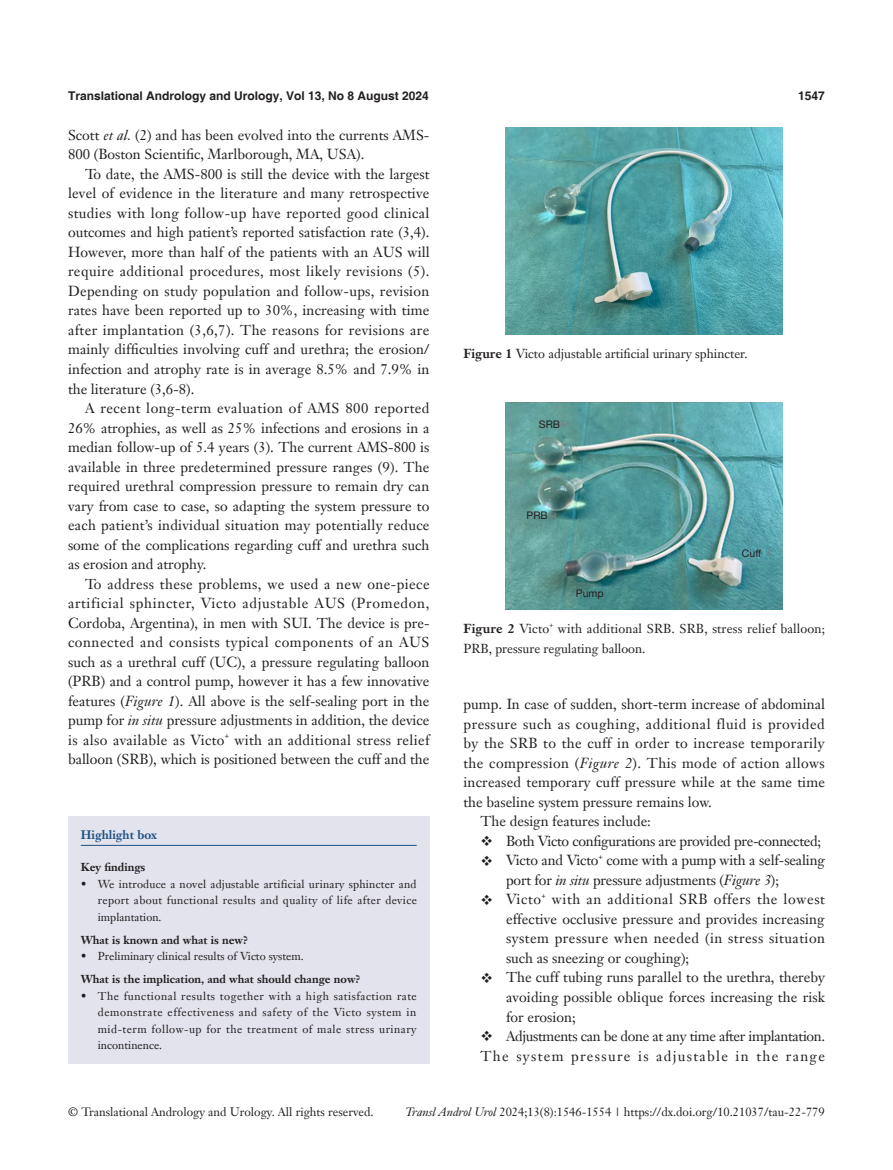
<style>
.page{position:relative;width:893px;height:1170px;background:#fff}
.page>*{position:absolute;margin:0;border:0;box-sizing:border-box;transform-origin:0 0}
.t1{font:14.25px/19.5px "Janson Text LT";color:#231f20;text-align:justify}
.t2{font:14.25px "Janson Text LT";letter-spacing:-.02em;color:#231f20}
.t3{font:14.25px "Janson Text LT";letter-spacing:-.025em;color:#231f20}
.t4{font:14.25px "Janson Text LT";letter-spacing:.095em;color:#231f20}
.t5{font:12.75px/19.5px "Janson Text LT";color:#231f20}
.t6{font:700 12.75px "Janson Text LT";letter-spacing:.01em;color:#231f20}
.t7{font:12px "Janson Text LT";color:#231f20}
.t8{font:700 12px "Helvetica";color:#231f20}
.Cite{font:700 12px "Janson Text LT";color:#1c5085}
.box-zhengwen{font:11.25px/16.5px "Janson Text LT";letter-spacing:.03em;color:#231f20;text-align:justify}
.box-biaoti-1_5mm{font:700 11.25px "Janson Text LT";color:#231f20}
.box-zhengwen-2{font:11.25px "Janson Text LT";color:#231f20}
.box-biaoti{font:700 11.25px "Janson Text LT";color:#231f20}
.t9{font:10.5px "Helvetica Neue LT Pro";color:#231f20}
.t10{font:8.25px "Janson Text LT";color:#231f20}
.t11{font:7.5px "Janson Text LT";color:#231f20}
.s1{font-style:italic}
.s2{font-weight:700}
.s3{font-weight:400}
</style>
<div class="page">
<div style="left:68px;top:815px;width:361px;height:248px;background:#e2e3ec"></div>
<hr style="left:81px;top:844px;width:336px;height:1px;background:#1c5085">
<img style="left:506px;top:128px;width:276px;height:207px">
<img style="left:506px;top:403px;width:276px;height:206px">
<p class="t8" style="left:68px;top:88px;width:362px">Translational Andrology and Urology, Vol 13, No 8 August 2024</p>
<p class="t8" style="left:798px;top:88px;width:28px">1547</p>
<p class="t1" style="left:68px;top:125px;width:363px">Scott <span class="s1">et al.</span> (2) and has been evolved into the currents AMS-<br>800 (Boston Scientific, Marlborough, MA, USA).</p>
<p class="t1" style="left:68px;top:164px;width:363px;text-indent:17px">To date, the AMS-800 is still the device with the largest level of evidence in the literature and many retrospective studies with long follow-up have reported good clinical outcomes and high patient’s reported satisfaction rate (3,4).<br>However, more than half of the patients with an AUS will require additional procedures, most likely revisions (5).<br>Depending on study population and follow-ups, revision rates have been reported up to 30%, increasing with time after implantation (3,6,7). The reasons for revisions are mainly difficulties involving cuff and urethra; the erosion/ infection and atrophy rate is in average 8.5% and 7.9% in the literature (3,6-8).</p>
<p class="t1" style="left:68px;top:398px;width:363px;text-indent:17px">A recent long-term evaluation of AMS 800 reported 26% atrophies, as well as 25% infections and erosions in a median follow-up of 5.4 years (3). The current AMS-800 is available in three predetermined pressure ranges (9). The required urethral compression pressure to remain dry can vary from case to case, so adapting the system pressure to each patient’s individual situation may potentially reduce some of the complications regarding cuff and urethra such as erosion and atrophy.</p>
<p class="t1" style="left:68px;top:573px;width:363px;text-indent:17px">To address these problems, we used a new one-piece artificial sphincter, Victo adjustable AUS (Promedon, Cordoba, Argentina), in men with SUI. The device is pre&shy;connected and consists typical components of an AUS such as a urethral cuff (UC), a pressure regulating balloon (PRB) and a control pump, however it has a few innovative features (<span class="s1">Figure 1</span>). All above is the self-sealing port in the pump for <span class="s1">in situ</span> pressure adjustments in addition, the device is also available as Victo</p>
<p class="t1" style="left:68px;top:729px;width:363px;text-align:right">with an additional stress relief<br>balloon (SRB), which is positioned between the cuff and the</p>
<p class="t10" style="left:225px;top:729px;width:6px">+</p>
<p class="Cite" style="left:81px;top:827px;width:78px">Highlight box</p>
<p class="box-biaoti" style="left:81px;top:860px;width:66px">Key findings</p>
<p class="box-zhengwen" style="left:98px;top:875px;width:321px;text-indent:-17px">• We introduce a novel adjustable artificial urinary sphincter and report about functional results and quality of life after device implantation.</p>
<p class="box-biaoti-1_5mm" style="left:81px;top:932px;width:169px">What is known and what is new?</p>
<p class="box-zhengwen-2" style="left:81px;top:949px;width:224px">• Preliminary clinical results of Victo system.</p>
<p class="box-biaoti-1_5mm" style="left:81px;top:971px;width:281px">What is the implication, and what should change now?</p>
<p class="box-zhengwen" style="left:98px;top:987px;width:320px;text-indent:-17px">• The functional results together with a high satisfaction rate demonstrate effectiveness and safety of the Victo system in mid-term follow-up for the treatment of male stress urinary incontinence.</p>
<p class="t5" style="left:463px;top:344px;width:286px"><span class="s2">Figure 1</span> Victo adjustable artificial urinary sphincter.</p>
<p class="t9" style="left:539px;top:418px;width:23px">SRB</p>
<p class="t9" style="left:526px;top:508px;width:23px">PRB</p>
<p class="t9" style="left:576px;top:586px;width:29px">Pump</p>
<p class="t9" style="left:742px;top:546px;width:21px">Cuff</p>
<p class="t5" style="left:463px;top:619px;width:363px;text-indent:94px">with additional SRB. SRB, stress relief balloon;<br>PRB, pressure regulating balloon.</p>
<p class="t6" style="left:463px;top:620px;width:87px">Figure 2 <span class="s3">Victo</span></p>
<p class="t11" style="left:549px;top:619px;width:5px">+</p>
<p class="t1" style="left:463px;top:694px;width:363px">pump. In case of sudden, short-term increase of abdominal pressure such as coughing, additional fluid is provided by the SRB to the cuff in order to increase temporarily the compression (<span class="s1">Figure 2</span>). This mode of action allows increased temporary cuff pressure while at the same time the baseline system pressure remains low.</p>
<p class="t1" style="left:480px;top:811px;width:172px">The design features include:</p>
<p class="t2" style="left:480px;top:831px;width:342px">❖ Both Victo configurations are provided pre-connected;</p>
<p class="t1" style="left:480px;top:850px;width:120px">❖ Victo and Victo</p>
<p class="t10" style="left:598px;top:850px;width:6px">+</p>
<p class="t1" style="left:506px;top:850px;width:320px;text-indent:100px">come with a pump with a self-sealing port for <span class="s1">in situ</span> pressure adjustments (<span class="s1">Figure 3</span>);</p>
<p class="t1" style="left:480px;top:889px;width:62px">❖ Victo</p>
<p class="t10" style="left:542px;top:889px;width:6px">+</p>
<p class="t1" style="left:506px;top:889px;width:321px;text-indent:46px">with an additional SRB offers the lowest effective occlusive pressure and provides increasing system pressure when needed (in stress situation such as sneezing or coughing);</p>
<p class="t1" style="left:506px;top:967px;width:320px;text-indent:-26px">❖ The cuff tubing runs parallel to the urethra, thereby avoiding possible oblique forces increasing the risk for erosion;</p>
<p class="t3" style="left:480px;top:1026px;width:346px">❖ Adjustments can be done at any time after implantation.</p>
<p class="t4" style="left:480px;top:1046px;width:346px">The system pressure is adjustable in the range</p>
<p class="t7" style="left:68px;top:1104px;width:307px">© Translational Andrology and Urology. All rights reserved.</p>
<p class="t7" style="left:405px;top:1104px;width:421px"><span class="s1">Transl Androl Urol</span> 2024;13(8):1546-1554 | https://dx.doi.org/10.21037/tau-22-779</p>
</div>
